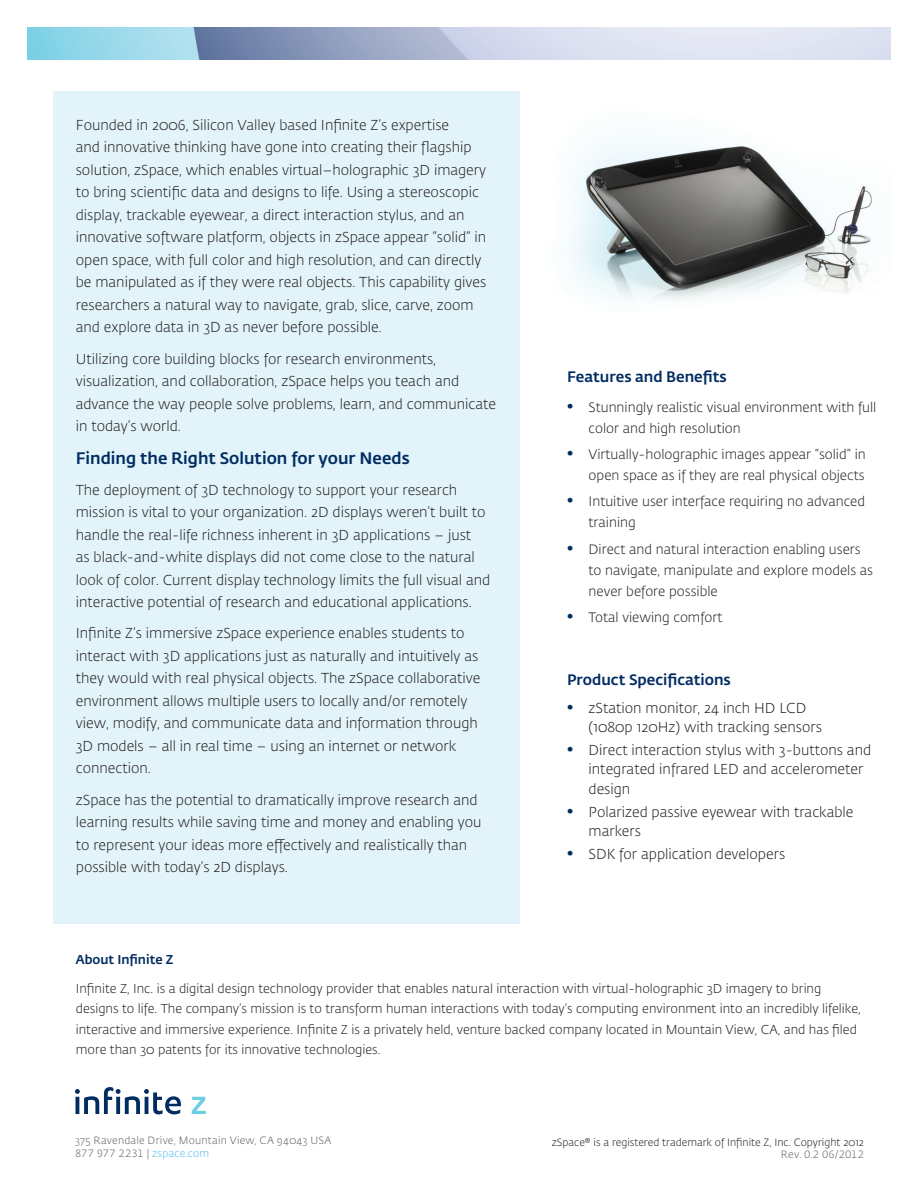
<style>
.page{position:relative;width:918px;height:1188px;background:#fff}
.page>*{position:absolute;margin:0;border:0;box-sizing:border-box;transform-origin:0 0}
.section_header{font:500 16.5px "Fedra Sans Std";color:#002c62}
.section_header-2{font:500 15px "Fedra Sans Std";color:#002c62}
.body{font:300 14.25px/22.5px "Fedra Sans Std";color:#231f20}
.section_header-3{font:300 14.25px/22.5px "Fedra Sans Std";color:#231f20}
.t1{font:300 13.5px/21px "Fedra Sans Std";color:#231f20}
.body-2{font:300 12.75px/20.2px "Fedra Sans Std";color:#231f20}
.section_header-4{font:500 12.75px "Fedra Sans Std";color:#002c62}
.Address{font:300 10.5px "Fedra Sans Std";color:#231f20}
.Address_Title{font:300 10.5px "Fedra Sans Std";letter-spacing:.02em;color:#636366}
.Address-2{font:300 10.5px "Fedra Sans Std";letter-spacing:.015em;color:#636366}
.s1{font-weight:500;font-size:16.5px;color:#002c62}
.s2{color:#4fbdec}
</style>
<div class="page">
<div style="left:53px;top:91px;width:466px;height:832px;background:#e2f4fa"></div>
<img style="left:566px;top:139px;width:306px;height:162px">
<svg style="left:75px;top:1087px;width:106px;height:27px"></svg>
<svg style="left:192px;top:1097px;width:14px;height:17px"></svg>
<img style="left:27px;top:27px;width:864px;height:32px">
<p class="section_header-3" style="left:76px;top:114px;width:412px">Founded in 2006, Silicon Valley based Infinite Z’s expertise<br>and innovative thinking have gone into creating their flagship solution, zSpace, which enables virtual–holographic 3D imagery to bring scientific data and designs to life. Using a stereoscopic display, trackable eyewear, a direct interaction stylus, and an innovative software platform, objects in zSpace appear “solid” in open space, with full color and high resolution, and can directly be manipulated as if they were real objects. This capability gives researchers a natural way to navigate, grab, slice, carve, zoom and explore data in 3D as never before possible.</p>
<p class="body" style="left:76px;top:348px;width:422px">Utilizing core building blocks for research environments, visualization, and collaboration, zSpace helps you teach and advance the way people solve problems, learn, and communicate in today’s world.</p>
<p class="section_header" style="left:76px;top:448px;width:335px">Finding the Right Solution for your Needs</p>
<p class="body" style="left:76px;top:479px;width:416px">The deployment of 3D technology to support your research mission is vital to your organization. 2D displays weren’t built to handle the real-life richness inherent in 3D applications – just<br>as black-and-white displays did not come close to the natural look of color. Current display technology limits the full visual and interactive potential of research and educational applications.</p>
<p class="body" style="left:76px;top:622px;width:406px">Infinite Z’s immersive zSpace experience enables students to interact with 3D applications just as naturally and intuitively as they would with real physical objects. The zSpace collaborative environment allows multiple users to locally and/or remotely view, modify, and communicate data and information through 3D models – all in real time – using an internet or network connection.</p>
<p class="body" style="left:76px;top:789px;width:407px">zSpace has the potential to dramatically improve research and learning results while saving time and money and enabling you to represent your ideas more effectively and realistically than possible with today’s 2D displays.</p>
<p class="section_header-2" style="left:567px;top:367px;width:161px">Features and Benefits</p>
<p class="t1" style="left:589px;top:397px;width:289px;text-indent:-22px"><span class="s1">•</span> Stunningly realistic visual environment with full color and high resolution</p>
<p class="t1" style="left:567px;top:444px;width:300px;text-align:right"><span class="s1">•</span> Virtually-holographic images appear “solid” in open space as if they are real physical objects</p>
<p class="t1" style="left:589px;top:491px;width:278px;text-indent:-22px"><span class="s1">•</span> Intuitive user interface requiring no advanced training</p>
<p class="t1" style="left:589px;top:539px;width:286px;text-indent:-22px"><span class="s1">•</span> Direct and natural interaction enabling users to navigate, manipulate and explore models as never before possible</p>
<p class="t1" style="left:567px;top:607px;width:157px"><span class="s1">•</span> Total viewing comfort</p>
<p class="section_header-2" style="left:567px;top:670px;width:165px">Product Specifications</p>
<p class="section_header-3" style="left:589px;top:698px;width:235px;line-height:19.5px;text-indent:-22px"><span class="s1">•</span> zStation monitor, 24 inch HD LCD (1080p 120Hz) with tracking sensors</p>
<p class="section_header-3" style="left:589px;top:740px;width:284px;line-height:19.5px;text-indent:-22px"><span class="s1">•</span> Direct interaction stylus with 3-buttons and integrated infrared LED and accelerometer design</p>
<p class="section_header-3" style="left:589px;top:802px;width:266px;line-height:19.5px;text-indent:-22px"><span class="s1">•</span> Polarized passive eyewear with trackable markers</p>
<p class="section_header-3" style="left:567px;top:843px;width:220px"><span class="s1">•</span> SDK for application developers</p>
<p class="section_header-4" style="left:76px;top:952px;width:99px">About Infinite Z</p>
<p class="body-2" style="left:76px;top:979px;width:787px">Infinite Z, Inc. is a digital design technology provider that enables natural interaction with virtual-holographic 3D imagery to bring designs to life. The company’s mission is to transform human interactions with today’s computing environment into an incredibly lifelike, interactive and immersive experience. Infinite Z is a privately held, venture backed company located in Mountain View, CA, and has filed more than 30 patents for its innovative technologies.</p>
<p class="Address_Title" style="left:75px;top:1134px;width:258px">375 Ravendale Drive, Mountain View, CA 94043 USA</p>
<p class="Address-2" style="left:75px;top:1147px;width:136px">877 977 2231 | <span class="s2">zspace.com</span></p>
<p class="Address" style="left:552px;top:1136px;width:314px">zSpace® is a registered trademark of Infinite Z, Inc. Copyright 2012</p>
<p class="Address-2" style="left:781px;top:1148px;width:85px">Rev. 0.2 06/2012</p>
</div>
